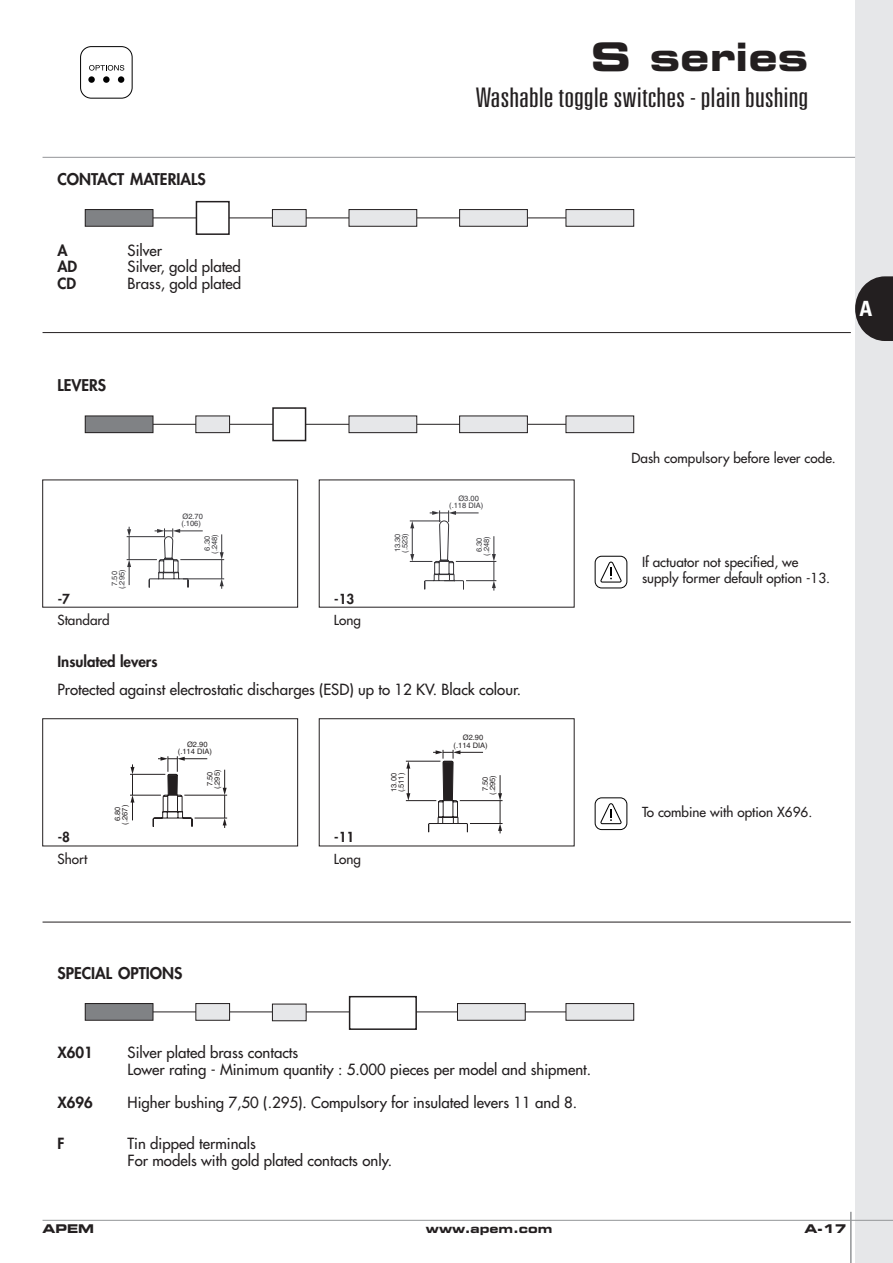
<style>
.page{position:relative;width:893px;height:1263px;background:#fff}
.page>*{position:absolute;margin:0;border:0;box-sizing:border-box;transform-origin:0 0}
.t1{font:700 expanded 39px "Square 721 BT";color:#231f20}
.t2{font:300 ultra-condensed 27px "Univers";color:#231f20;scale:1.3 1}
.t3{font:700 condensed 21px "Univers";color:#fff}
.t4{font:800 15.75px "Futura";color:#231f20}
.t5{font:15px/16.5px "Futura";color:#231f20}
.t6{font:800 15px "Futura";color:#231f20}
.t7{font:13.5px/16.5px "Futura";color:#231f20}
.t8{font:800 13.5px "Futura";color:#231f20}
.t9{font:700 expanded 12px "Square 721 BT";color:#231f20}
.t10{font:7.5px/7.2px "Helvetica";color:#231f20;text-align:center}
.t11{font:7.5px "Helvetica";color:#363539}
</style>
<div class="page">
<div style="left:855px;top:0;width:37px;height:1263px;background:#e6e7e9"></div>
<hr style="left:43px;top:1220px;width:849px;height:1px;background:#939598">
<hr style="left:43px;top:157px;width:812px;height:1px;background:#939598">
<hr style="left:850px;top:1212px;width:1px;height:51px;background:#939598">
<svg style="left:855px;top:276px;width:37px;height:65px"></svg>
<hr style="left:151px;top:218px;width:423px;height:1px;background:#231f20">
<div style="left:85px;top:210px;width:68px;height:16px;background:#808285"></div>
<div style="left:85px;top:209px;width:68px;height:17px;border:1px solid #231f20"></div>
<div style="left:196px;top:202px;width:33px;height:32px;background:#fff"></div>
<div style="left:196px;top:201px;width:34px;height:34px;border:2px solid #231f20"></div>
<div style="left:272px;top:210px;width:34px;height:16px;background:#e6e7e9"></div>
<div style="left:272px;top:209px;width:34px;height:17px;border:1px solid #231f20"></div>
<div style="left:349px;top:210px;width:68px;height:16px;background:#e6e7e9"></div>
<div style="left:349px;top:209px;width:68px;height:17px;border:1px solid #231f20"></div>
<div style="left:459px;top:210px;width:68px;height:16px;background:#e6e7e9"></div>
<div style="left:459px;top:209px;width:68px;height:17px;border:1px solid #231f20"></div>
<div style="left:566px;top:210px;width:67px;height:16px;background:#e6e7e9"></div>
<div style="left:566px;top:209px;width:68px;height:17px;border:1px solid #231f20"></div>
<div style="left:349px;top:996px;width:68px;height:34px;border:2px solid #231f20"></div>
<svg style="left:42px;top:332px;width:809px;height:689px"></svg>
<hr style="left:43px;top:922px;width:807px;height:1px;background:#231f20">
<svg style="left:600px;top:803px;width:21px;height:21px"></svg>
<div style="left:595px;top:798px;width:32px;height:32px;border:1px solid #000;border-radius:7px"></div>
<svg style="left:600px;top:562px;width:21px;height:21px"></svg>
<div style="left:595px;top:556px;width:32px;height:32px;border:1px solid #000;border-radius:7px"></div>
<hr style="left:127px;top:536px;width:38px;height:1px;background:#363539">
<hr style="left:127px;top:559px;width:30px;height:1px;background:#363539">
<svg style="left:127px;top:527px;width:4px;height:58px"></svg>
<hr style="left:180px;top:559px;width:44px;height:1px;background:#363539">
<hr style="left:183px;top:578px;width:41px;height:1px;background:#363539">
<svg style="left:220px;top:534px;width:4px;height:55px"></svg>
<svg style="left:148px;top:528px;width:55px;height:60px"></svg>
<hr style="left:130px;top:774px;width:35px;height:1px;background:#231f20">
<hr style="left:130px;top:795px;width:31px;height:1px;background:#231f20">
<svg style="left:130px;top:764px;width:4px;height:56px"></svg>
<svg style="left:152px;top:756px;width:76px;height:73px"></svg>
<hr style="left:456px;top:561px;width:40px;height:1px;background:#363539">
<hr style="left:466px;top:580px;width:30px;height:1px;background:#363539">
<svg style="left:492px;top:536px;width:4px;height:55px"></svg>
<svg style="left:410px;top:510px;width:69px;height:80px"></svg>
<svg style="left:498px;top:775px;width:4px;height:58px"></svg>
<hr style="left:470px;top:823px;width:32px;height:1px;background:#231f20">
<hr style="left:459px;top:800px;width:43px;height:1px;background:#231f20">
<hr style="left:406px;top:761px;width:34px;height:1px;background:#231f20">
<hr style="left:406px;top:800px;width:30px;height:1px;background:#231f20">
<hr style="left:408px;top:766px;width:1px;height:30px;background:#231f20">
<svg style="left:406px;top:761px;width:4px;height:8px"></svg>
<svg style="left:406px;top:793px;width:4px;height:8px"></svg>
<svg style="left:428px;top:750px;width:55px;height:83px"></svg>
<svg style="left:89px;top:65px;width:35px;height:6px"></svg>
<div style="left:103px;top:76px;width:7px;height:7px;background:#000;border-radius:50%"></div>
<svg style="left:88px;top:76px;width:7px;height:7px"></svg>
<div style="left:118px;top:76px;width:6px;height:7px;background:#000;border-radius:50%"></div>
<div style="left:80px;top:46px;width:52px;height:52px;border:1px solid #000;border-radius:11px"></div>
<h1 class="t1" style="left:590px;top:43px;width:219px">S series</h1>
<h2 class="t2" style="left:475px;top:87px;width:257px">Washable toggle switches - plain bushing</h2>
<p class="t4" style="left:57px;top:172px;width:150px">CONTACT MATERIALS</p>
<p class="t6" style="left:57px;top:243px;width:12px">A</p>
<p class="t5" style="left:128px;top:243px;width:36px">Silver</p>
<p class="t6" style="left:57px;top:260px;width:21px">AD</p>
<p class="t5" style="left:128px;top:260px;width:115px">Silver, gold plated</p>
<p class="t6" style="left:57px;top:276px;width:20px">CD</p>
<p class="t5" style="left:128px;top:276px;width:115px">Brass, gold plated</p>
<p class="t4" style="left:57px;top:378px;width:50px">LEVERS</p>
<p class="t11" style="left:182px;top:514px;width:22px">Ø2.70</p>
<p class="t11" style="left:181px;top:521px;width:21px">(.106)</p>
<p class="t11" style="left:119px;top:589px;width:21px;rotate:-90deg">(.295)</p>
<p class="t11" style="left:112px;top:586px;width:16px;rotate:-90deg">7.50</p>
<p class="t11" style="left:212px;top:554px;width:21px;rotate:-90deg">(.248)</p>
<p class="t11" style="left:204px;top:551px;width:16px;rotate:-90deg">6.30</p>
<p class="t8" style="left:58px;top:592px;width:14px">-7</p>
<p class="t8" style="left:334px;top:592px;width:22px">-13</p>
<p class="t7" style="left:57px;top:612px;width:54px">Standard</p>
<p class="t7" style="left:334px;top:612px;width:29px">Long</p>
<p class="t11" style="left:458px;top:496px;width:22px">Ø3.00</p>
<p class="t11" style="left:449px;top:503px;width:36px">(.118 DIA)</p>
<p class="t11" style="left:402px;top:553px;width:21px;rotate:-90deg">(.523)</p>
<p class="t11" style="left:484px;top:556px;width:21px;rotate:-90deg">(.248)</p>
<p class="t11" style="left:395px;top:552px;width:20px;rotate:-90deg">13.30</p>
<p class="t11" style="left:476px;top:552px;width:16px;rotate:-90deg">6.30</p>
<p class="t6" style="left:57px;top:655px;width:102px">Insulated levers</p>
<p class="t5" style="left:57px;top:682px;width:465px">Protected against electrostatic discharges (ESD) up to 12 KV. Black colour.</p>
<p class="t8" style="left:58px;top:831px;width:14px">-8</p>
<p class="t7" style="left:57px;top:851px;width:31px">Short</p>
<p class="t10" style="left:122px;top:825px;width:21px;rotate:-90deg">(.267)</p>
<p class="t10" style="left:115px;top:821px;width:16px;rotate:-90deg">6.80</p>
<p class="t10" style="left:187px;top:741px;width:22px">Ø2.90</p>
<p class="t10" style="left:178px;top:749px;width:36px">(.114 DIA)</p>
<p class="t10" style="left:214px;top:789px;width:21px;rotate:-90deg">(.295)</p>
<p class="t10" style="left:207px;top:786px;width:16px;rotate:-90deg">7.50</p>
<p class="t8" style="left:334px;top:831px;width:22px">-11</p>
<p class="t7" style="left:334px;top:851px;width:29px">Long</p>
<p class="t10" style="left:398px;top:792px;width:21px;rotate:-90deg">(.511)</p>
<p class="t10" style="left:391px;top:792px;width:20px;rotate:-90deg">13.00</p>
<p class="t10" style="left:463px;top:735px;width:22px">Ø2.90</p>
<p class="t10" style="left:453px;top:742px;width:36px">(.114 DIA)</p>
<p class="t10" style="left:482px;top:795px;width:21px;rotate:-90deg">7.50 (.295)</p>
<h3 class="t3" style="left:859px;top:301px;width:14px">A</h3>
<p class="t7" style="left:631px;top:451px;width:206px">Dash compulsory before lever code.</p>
<p class="t7" style="left:642px;top:555px;width:189px">If actuator not specified, we supply former default option -13.</p>
<p class="t7" style="left:642px;top:804px;width:172px">To combine with option X696.</p>
<p class="t4" style="left:57px;top:965px;width:127px">SPECIAL OPTIONS</p>
<p class="t6" style="left:57px;top:1046px;width:37px">X601</p>
<p class="t5" style="left:128px;top:1046px;width:465px">Silver plated brass contacts<br>Lower rating - Minimum quantity : 5.000 pieces per model and shipment.</p>
<p class="t6" style="left:57px;top:1095px;width:37px">X696</p>
<p class="t5" style="left:128px;top:1095px;width:451px">Higher bushing 7,50 (.295). Compulsory for insulated levers 11 and 8.</p>
<p class="t6" style="left:57px;top:1137px;width:8px">F</p>
<p class="t5" style="left:128px;top:1137px;width:266px">Tin dipped terminals<br>For models with gold plated contacts only.</p>
<p class="t9" style="left:43px;top:1225px;width:53px">APEM</p>
<p class="t9" style="left:426px;top:1225px;width:128px">www.apem.com</p>
<p class="t9" style="left:804px;top:1225px;width:44px">A-17</p>
</div>
